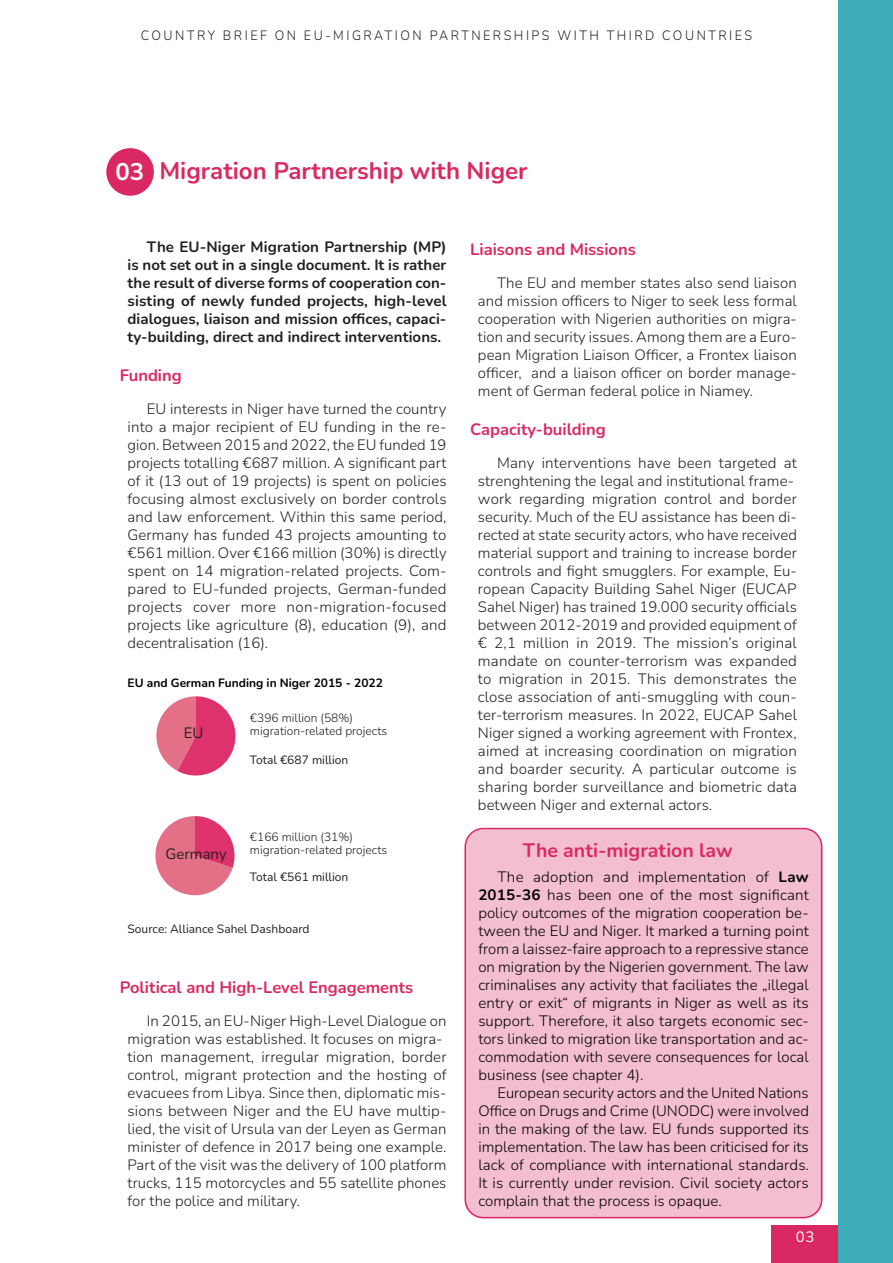
<style>
.page{position:relative;width:893px;height:1263px;background:#fff}
.page>*{position:absolute;margin:0;border:0;box-sizing:border-box;transform-origin:0 0}
.t1{font:700 24px "Nunito";color:#da2962}
.t2{font:700 24px "Nunito";color:#fff}
.t3{font:700 19.5px "Nunito";color:#da2962}
.t4{font:700 16.5px "Nunito";color:#da2962}
.Fließtext_Sans_Flatt{font:300 15px/18px "Nunito";letter-spacing:.005em;color:#231f20;text-align:justify}
.Fließtext_Sans_Flatt-2{font:300 15px/18px "Nunito";letter-spacing:.005em;color:#000;text-align:justify}
.Fließtext_Sans_Flatt-3{font:700 15px/18px "Nunito";letter-spacing:.005em;color:#231f20;text-align:justify}
.t5{font:15px "Nunito";color:#231f20}
.Fließtext_Sans_Flatt-4{font:15px "Nunito";color:#fff}
.Fließtext{font:300 13.5px "Nunito";letter-spacing:.2em;color:#231f20;scale:.93 1}
.t6{font:300 12px "Nunito";color:#231f20}
.t7{font:12px "Nunito";color:#231f20}
.t8{font:700 12px "Nunito";color:#000}
.s1{font-weight:700}
</style>
<div class="page">
<div style="left:465px;top:829px;width:357px;height:389px;background:#f3bfd0;border-radius:18px"></div>
<div style="left:465px;top:828px;width:357px;height:390px;border:2px solid #da2962;border-radius:18px"></div>
<div style="left:771px;top:1225px;width:68px;height:38px;background:#da2962"></div>
<div style="left:106px;top:148px;width:48px;height:48px;background:#da2962;border-radius:50%"></div>
<div style="left:839px;top:0;width:54px;height:1263px;background:#3eabb8"></div>
<svg style="left:156px;top:696px;width:79px;height:79px"></svg>
<svg style="left:155px;top:816px;width:80px;height:79px"></svg>
<p class="Fließtext" style="left:141px;top:26px;width:659px">COUNTRY BRIEF ON EU-MIGRATION PARTNERSHIPS WITH THIRD COUNTRIES</p>
<p class="t2" style="left:115px;top:155px;width:30px">03</p>
<p class="t1" style="left:159px;top:154px;width:370px">Migration Partnership with Niger</p>
<p class="Fließtext_Sans_Flatt-3" style="left:128px;top:237px;width:320px;text-indent:19px">The EU-Niger Migration Partnership (MP) is not set out in a single document. It is rather the result of diverse forms of cooperation con&shy;sisting of newly funded projects, high-level dialogues, liaison and mission offices, capaci&shy;ty-building, direct and indirect interventions.</p>
<p class="t4" style="left:120px;top:364px;width:63px">Funding</p>
<p class="Fließtext_Sans_Flatt" style="left:128px;top:399px;width:320px;text-align:right">EU interests in Niger have turned the country into a major recipient of EU funding in the re-</p>
<p class="Fließtext_Sans_Flatt" style="left:128px;top:435px;width:321px">gion. Between 2015 and 2022, the EU funded 19 projects totalling €687 million. A significant part of it (13 out of 19 projects) is spent on policies focusing almost exclusively on border controls and law enforcement. Within this same period, Germany has funded 43 projects amounting to €561 million. Over €166 million (30%) is directly spent on 14 migration-related projects. Com-</p>
<p class="Fließtext_Sans_Flatt" style="left:128px;top:579px;width:320px">pared to EU-funded projects, German-funded projects cover more non-migration-focused projects like agriculture (8), education (9), and decentralisation (16).</p>
<p class="t8" style="left:128px;top:674px;width:257px">EU and German Funding in Niger 2015 - 2022</p>
<p class="t5" style="left:184px;top:723px;width:21px">EU</p>
<p class="t6" style="left:250px;top:709px;width:105px">€396 million (58%)</p>
<p class="t7" style="left:250px;top:752px;width:100px">Total €687 million</p>
<p class="t6" style="left:250px;top:723px;width:139px">migration-related projects</p>
<p class="t5" style="left:166px;top:843px;width:63px">Germany</p>
<p class="t6" style="left:250px;top:829px;width:105px">€166 million (31%)</p>
<p class="t6" style="left:250px;top:842px;width:139px">migration-related projects</p>
<p class="t7" style="left:250px;top:868px;width:100px">Total €561 million</p>
<p class="t7" style="left:128px;top:921px;width:184px">Source: Alliance Sahel Dashboard</p>
<p class="t4" style="left:120px;top:976px;width:295px">Political and High-Level Engagements</p>
<p class="Fließtext_Sans_Flatt" style="left:128px;top:1011px;width:320px;text-align:right">In 2015, an EU-Niger High-Level Dialogue on migration was established. It focuses on migra-</p>
<p class="Fließtext_Sans_Flatt" style="left:128px;top:1047px;width:321px">tion management, irregular migration, border control, migrant protection and the hosting of evacuees from Libya. Since then, diplomatic mis&shy;sions between Niger and the EU have multip&shy;lied, the visit of Ursula van der Leyen as German minister of defence in 2017 being one example.<br>Part of the visit was the delivery of 100 platform trucks, 115 motorcycles and 55 satellite phones for the police and military.</p>
<p class="t4" style="left:470px;top:238px;width:167px">Liaisons and Missions</p>
<p class="Fließtext_Sans_Flatt" style="left:478px;top:273px;width:320px;text-indent:19px">The EU and member states also send liaison and mission officers to Niger to seek less formal cooperation with Nigerien authorities on migra-</p>
<p class="Fließtext_Sans_Flatt" style="left:478px;top:327px;width:320px">tion and security issues. Among them are a Euro&shy;pean Migration Liaison Officer, a Frontex liaison officer, and a liaison officer on border manage&shy;ment of German federal police in Niamey.</p>
<p class="t4" style="left:470px;top:418px;width:137px">Capacity-building</p>
<p class="Fließtext_Sans_Flatt" style="left:478px;top:453px;width:321px;text-align:right">Many interventions have been targeted at strenghtening the legal and institutional frame-</p>
<p class="Fließtext_Sans_Flatt" style="left:478px;top:489px;width:320px">work regarding migration control and border</p>
<p class="Fließtext_Sans_Flatt" style="left:478px;top:507px;width:320px">security. Much of the EU assistance has been di&shy;rected at state security actors, who have received material support and training to increase border controls and fight smugglers. For example, Eu&shy;ropean Capacity Building Sahel Niger (EUCAP Sahel Niger) has trained 19.000 security officials between 2012-2019 and provided equipment of</p>
<p class="Fließtext_Sans_Flatt" style="left:478px;top:633px;width:321px">€ 2,1 million in 2019. The mission’s original mandate on counter-terrorism was expanded to migration in 2015. This demonstrates the close association of anti-smuggling with coun&shy;ter-terrorism measures. In 2022, EUCAP Sahel Niger signed a working agreement with Frontex,</p>
<p class="Fließtext_Sans_Flatt" style="left:478px;top:741px;width:320px">aimed at increasing coordination on migration and boarder security. A particular outcome is sharing border surveillance and biometric data between Niger and external actors.</p>
<p class="t3" style="left:523px;top:837px;width:211px">The anti-migration law</p>
<p class="Fließtext_Sans_Flatt-2" style="left:478px;top:867px;width:332px;text-indent:19px">The adoption and implementation of <span class="s1">Law 2015-36</span> has been one of the most significant policy outcomes of the migration cooperation be-</p>
<p class="Fließtext_Sans_Flatt-2" style="left:478px;top:921px;width:332px">tween the EU and Niger. It marked a turning point from a laissez-faire approach to a repressive stance on migration by the Nigerien government. The law criminalises any activity that faciliates the „illegal entry or exit“ of migrants in Niger as well as its support. Therefore, it also targets economic sec&shy;tors linked to migration like transportation and ac&shy;commodation with severe consequences for local business (see chapter 4).</p>
<p class="Fließtext_Sans_Flatt-2" style="left:478px;top:1083px;width:332px;text-indent:19px">European security actors and the United Nations Office on Drugs and Crime (UNODC) were involved in the making of the law. EU funds supported its implementation. The law has been criticised for its lack of compliance with international standards.<br>It is currently under revision. Civil society actors complain that the process is opaque.</p>
<p class="Fließtext_Sans_Flatt-4" style="left:796px;top:1226px;width:20px">03</p>
</div>
